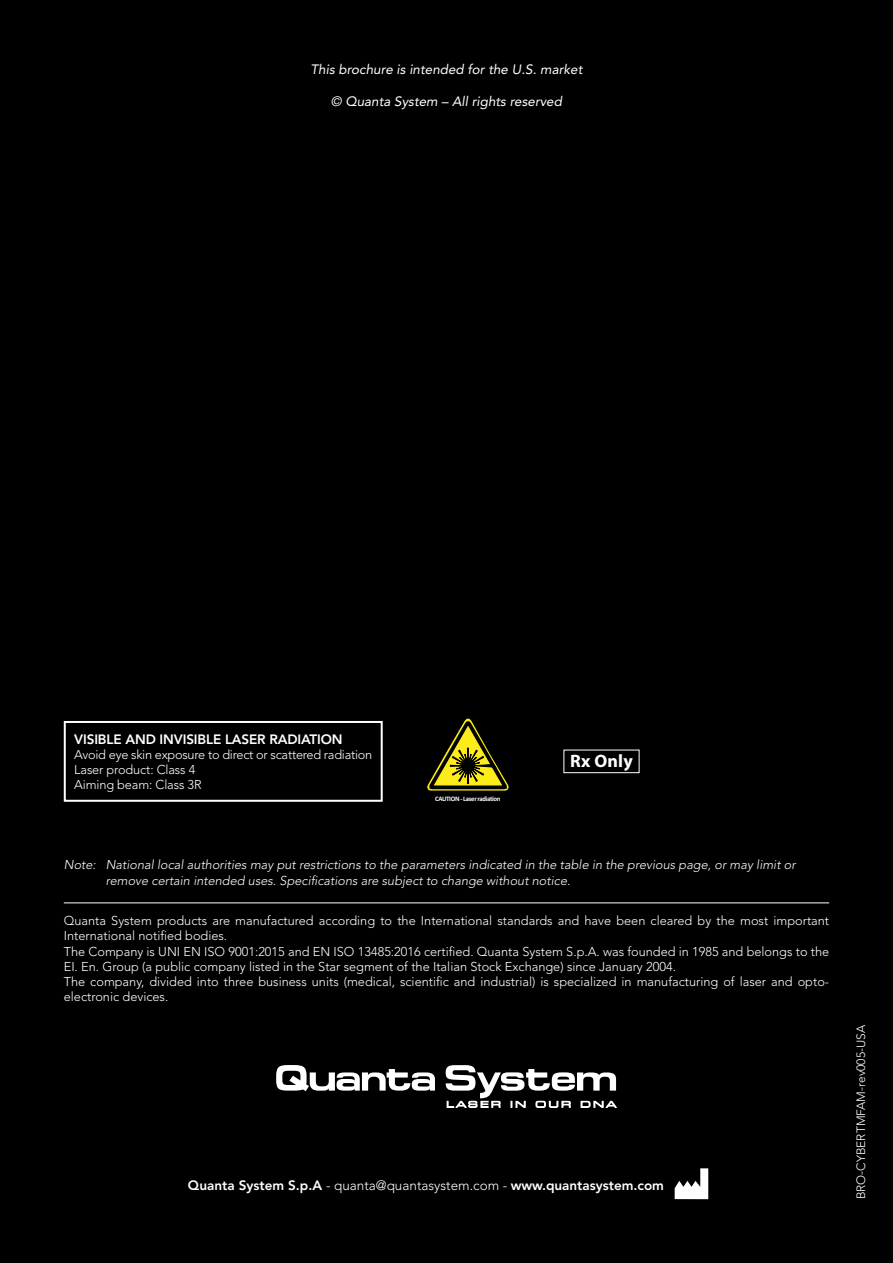
<style>
.page{position:relative;width:893px;height:1263px;background:#000}
.page>*{position:absolute;margin:0;border:0;box-sizing:border-box;transform-origin:0 0}
.t1{font:700 18px "Myriad Pro";letter-spacing:.01em;color:#fff}
.t2{font:800 13.5px "Avenir LT Std";letter-spacing:-.01em;color:#fff}
.t3{font:italic 13.5px "Avenir LT Std";color:#fff}
.t4{font:300 12.75px/15.3px "Avenir LT Std";color:#fff}
.t5{font:italic 300 12.75px/16px "Avenir LT Std";color:#fff}
.t6{font:300 12.75px/15.3px "Avenir LT Std";letter-spacing:-.02em;color:#fff}
.t7{font:300 12px "Avenir LT Std";color:#fff}
.t8{font:700 6.9px "Calibri";letter-spacing:-.05em;color:#fff}
.s1{font-weight:300}
</style>
<div class="page">
<svg style="left:675px;top:1168px;width:33px;height:31px"></svg>
<svg style="left:276px;top:1065px;width:341px;height:43px"></svg>
<hr style="left:64px;top:902px;width:765px;height:1px;background:#fff">
<svg style="left:427px;top:718px;width:82px;height:73px"></svg>
<div style="left:64px;top:721px;width:319px;height:81px;border:2px solid #fff"></div>
<div style="left:563px;top:750px;width:76px;height:23px;border:1px solid #fff"></div>
<p class="t3" style="left:311px;top:61px;width:273px">This brochure is intended for the U.S. market</p>
<p class="t3" style="left:331px;top:94px;width:233px">© Quanta System – All rights reserved</p>
<p class="t2" style="left:74px;top:731px;width:270px">VISIBLE AND INVISIBLE LASER RADIATION</p>
<p class="t6" style="left:74px;top:747px;width:299px">Avoid eye skin exposure to direct or scattered radiation<br>Laser product: Class 4<br>Aiming beam: Class 3R</p>
<p class="t8" style="left:435px;top:794px;width:67px">CAUTION - Laser radiation</p>
<h1 class="t1" style="left:570px;top:749px;width:64px">Rx Only</h1>
<p class="t5" style="left:106px;top:857px;width:691px;text-indent:-42px">Note: National local authorities may put restrictions to the parameters indicated in the table in the previous page, or may limit or remove certain intended uses. Specifications are subject to change without notice.</p>
<p class="t4" style="left:64px;top:913px;width:767px">Quanta System products are manufactured according to the International standards and have been cleared by the most important International notified bodies.<br>The Company is UNI EN ISO 9001:2015 and EN ISO 13485:2016 certified. Quanta System S.p.A. was founded in 1985 and belongs to the EI. En. Group (a public company listed in the Star segment of the Italian Stock Exchange) since January 2004.<br>The company, divided into three business units (medical, scientific and industrial) is specialized in manufacturing of laser and opto&shy;electronic devices.</p>
<p class="t2" style="left:188px;top:1177px;width:478px">Quanta System S.p.A <span class="s1">- quanta@quantasystem.com -</span> www.quantasystem.com</p>
<p class="t7" style="left:854px;top:1199px;width:176px;rotate:-90deg">BRO-CYBERTMFAM-rev005-USA</p>
</div>
